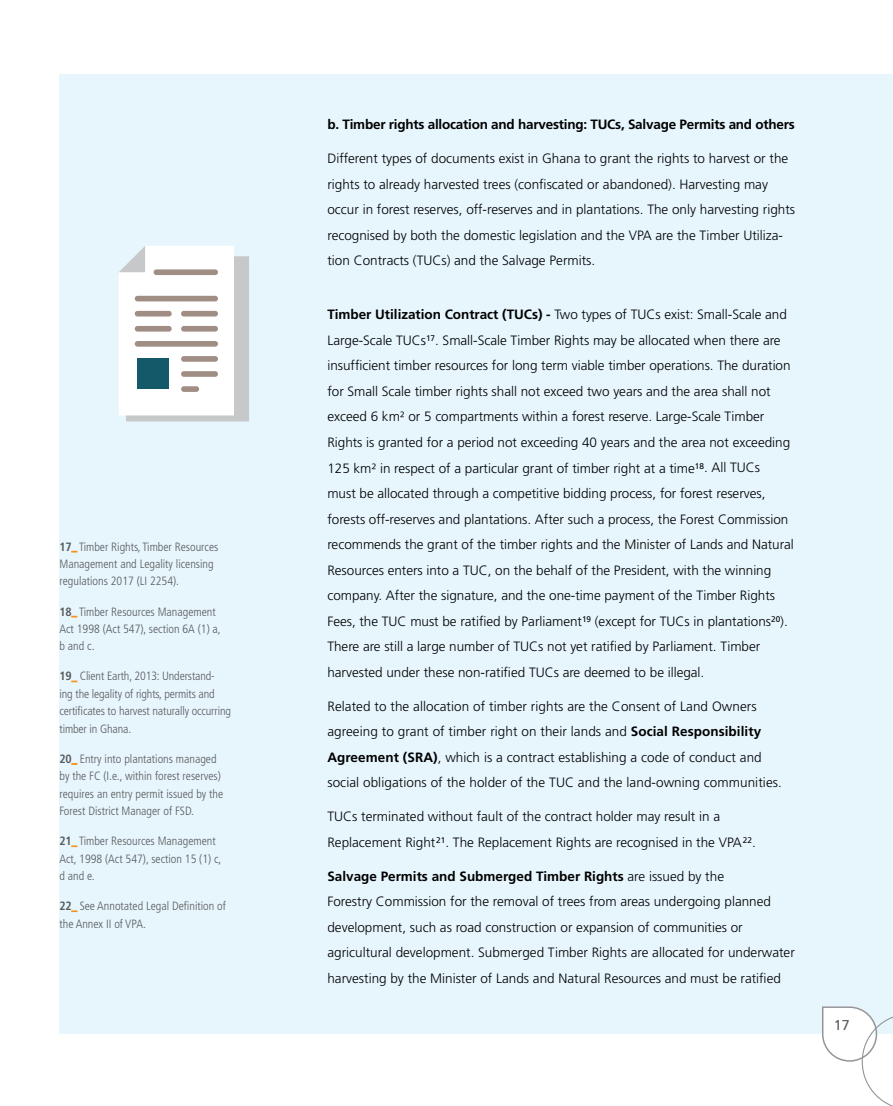
<style>
.page{position:relative;width:893px;height:1106px;background:#fff}
.page>*{position:absolute;margin:0;border:0;box-sizing:border-box;transform-origin:0 0}
.t1{font:14.25px "Frutiger";color:#58595b}
.t2{font:300 13.5px/25.5px "Frutiger";color:#000}
.t3{font:700 13.5px "Frutiger";letter-spacing:-.015em;color:#000}
.t4{font:300 condensed 12px/17.4px "Frutiger";color:#58595b}
.s1{font-weight:700}
.s2{font-size:10.5px;color:#f7941e}
</style>
<div class="page">
<div style="left:60px;top:75px;width:833px;height:959px;background:#e7f6fd"></div>
<svg style="left:71px;top:845px;width:6px;height:2px"></svg>
<svg style="left:71px;top:910px;width:6px;height:2px"></svg>
<svg style="left:119px;top:246px;width:130px;height:175px"></svg>
<div style="left:135px;top:296px;width:83px;height:5px;background:#a08d83;border-radius:3px"></div>
<div style="left:135px;top:341px;width:83px;height:6px;background:#a08d83;border-radius:3px"></div>
<div style="left:181px;top:356px;width:37px;height:6px;background:#a08d83;border-radius:3px"></div>
<div style="left:154px;top:269px;width:64px;height:6px;background:#a08d83;border-radius:3px"></div>
<div style="left:181px;top:311px;width:37px;height:5px;background:#a08d83;border-radius:3px"></div>
<div style="left:181px;top:326px;width:37px;height:5px;background:#a08d83;border-radius:3px"></div>
<div style="left:138px;top:359px;width:31px;height:30px;background:#145969"></div>
<div style="left:135px;top:326px;width:37px;height:5px;background:#a08d83;border-radius:3px"></div>
<div style="left:181px;top:386px;width:18px;height:6px;background:#a08d83;border-radius:3px"></div>
<div style="left:181px;top:371px;width:37px;height:6px;background:#a08d83;border-radius:3px"></div>
<div style="left:135px;top:311px;width:37px;height:5px;background:#a08d83;border-radius:3px"></div>
<svg style="left:822px;top:1006px;width:71px;height:100px"></svg>
<p class="t4" style="left:60px;top:538px;width:160px"><span class="s1">17</span><span class="s2">_</span> Timber Rights, Timber Resources<br>Management and Legality licensing regulations 2017 (LI 2254).</p>
<p class="t4" style="left:60px;top:603px;width:163px"><span class="s1">18</span><span class="s2">_</span> Timber Resources Management<br>Act 1998 (Act 547), section 6A (1) a, b and c.</p>
<p class="t4" style="left:60px;top:668px;width:173px"><span class="s1">19</span><span class="s2">_</span> Client Earth, 2013: Understand&shy;ing the legality of rights, permits and certificates to harvest naturally occurring timber in Ghana.</p>
<p class="t4" style="left:60px;top:750px;width:165px"><span class="s1">20</span><span class="s2">_</span> Entry into plantations managed by the FC (I.e., within forest reserves) requires an entry permit issued by the Forest District Manager of FSD.</p>
<p class="t4" style="left:60px;top:832px;width:163px"><span class="s1">21</span><span class="s2">_</span> Timber Resources Management<br>Act, 1998 (Act 547), section 15 (1) c, d and e.</p>
<p class="t4" style="left:60px;top:897px;width:168px"><span class="s1">22</span><span class="s2">_</span> See Annotated Legal Definition of the Annex II of VPA.</p>
<p class="t3" style="left:327px;top:117px;width:469px">b. Timber rights allocation and harvesting: TUCs, Salvage Permits and others</p>
<p class="t2" style="left:327px;top:146px;width:469px">Different types of documents exist in Ghana to grant the rights to harvest or the rights to already harvested trees (confiscated or abandoned). Harvesting may occur in forest reserves, off-reserves and in plantations. The only harvesting rights recognised by both the domestic legislation and the VPA are the Timber Utiliza&shy;tion Contracts (TUCs) and the Salvage Permits.</p>
<p class="t2" style="left:327px;top:302px;width:468px"><span class="s1">Timber Utilization Contract (TUCs) -</span> Two types of TUCs exist: Small-Scale and Large-Scale TUCs<sup>17</sup>. Small-Scale Timber Rights may be allocated when there are insufficient timber resources for long term viable timber operations. The duration for Small Scale timber rights shall not exceed two years and the area shall not exceed 6 km² or 5 compartments within a forest reserve. Large-Scale Timber Rights is granted for a period not exceeding 40 years and the area not exceeding 125 km² in respect of a particular grant of timber right at a time<sup>18</sup>. All TUCs<br>must be allocated through a competitive bidding process, for forest reserves, forests off-reserves and plantations. After such a process, the Forest Commission recommends the grant of the timber rights and the Minister of Lands and Natural Resources enters into a TUC, on the behalf of the President, with the winning company. After the signature, and the one-time payment of the Timber Rights Fees, the TUC must be ratified by Parliament<sup>19</sup> (except for TUCs in plantations<sup>20</sup>).<br>There are still a large number of TUCs not yet ratified by Parliament. Timber harvested under these non-ratified TUCs are deemed to be illegal.</p>
<p class="t2" style="left:327px;top:693px;width:456px">Related to the allocation of timber rights are the Consent of Land Owners agreeing to grant of timber right on their lands and <span class="s1">Social Responsibility Agreement (SRA)</span>, which is a contract establishing a code of conduct and social obligations of the holder of the TUC and the land-owning communities.</p>
<p class="t2" style="left:327px;top:804px;width:430px">TUCs terminated without fault of the contract holder may result in a<br>Replacement Right<sup>21</sup>. The Replacement Rights are recognised in the VPA<sup>22</sup>.</p>
<p class="t2" style="left:327px;top:863px;width:469px"><span class="s1">Salvage Permits and Submerged Timber Rights</span> are issued by the<br>Forestry Commission for the removal of trees from areas undergoing planned development, such as road construction or expansion of communities or agricultural development. Submerged Timber Rights are allocated for underwater harvesting by the Minister of Lands and Natural Resources and must be ratified</p>
<p class="t1" style="left:834px;top:1016px;width:17px">17</p>
</div>
